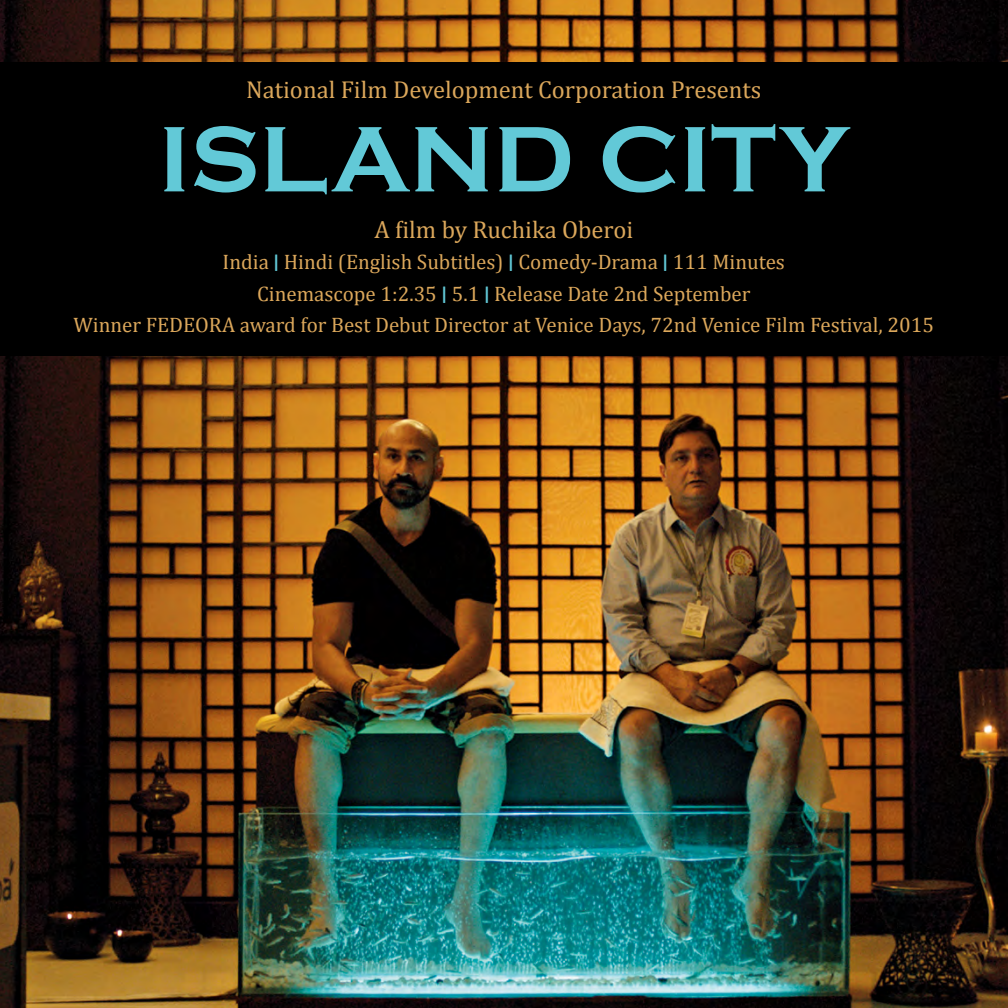
<style>
.page{position:relative;width:1008px;height:1008px;background:#fff}
.page>*{position:absolute;margin:0;border:0;box-sizing:border-box;transform-origin:0 0}
.t1{font:700 96.42px "Copperplate Gothic";color:#62c9d7}
.t2{font:24.5px "Cambria";color:#dba75b}
.t3{font:21px/31.5px "Cambria";color:#dba75b;text-align:center}
.s1{font-family:"Calibri";font-size:24.5px;color:#62c9d7}
</style>
<div class="page">
<div style="left:0;top:62px;width:1008px;height:294px;background:#000"></div>
<img style="left:0;top:356px;width:1008px;height:652px">
<img style="left:0;top:0;width:1008px;height:62px">
<p class="t2" style="left:246px;top:75px;width:517px">National Film Development Corporation Presents</p>
<h1 class="t1" style="left:159px;top:106px;width:692px">ISLAND CITY</h1>
<p class="t2" style="left:374px;top:215px;width:260px">A film by Ruchika Oberoi</p>
<p class="t3" style="left:74px;top:246px;width:862px">India <span class="s1">l</span> Hindi (English Subtitles) <span class="s1">l</span> Comedy-Drama <span class="s1">l</span> 111 Minutes<br>Cinemascope 1:2.35 <span class="s1">l</span> 5.1 <span class="s1">l</span> Release Date 2nd September<br>Winner FEDEORA award for Best Debut Director at Venice Days, 72nd Venice Film Festival, 2015</p>
</div>
